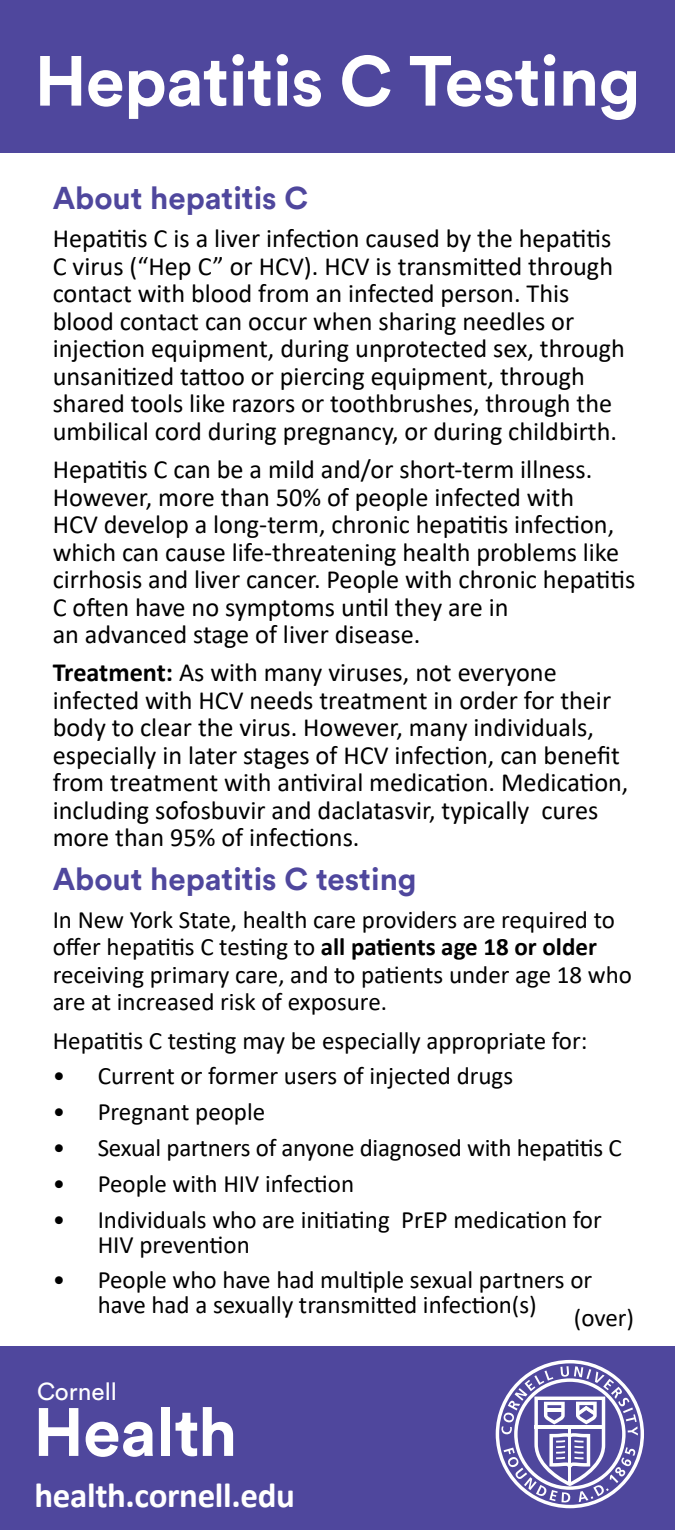
<style>
.page{position:relative;width:675px;height:1530px;background:#fff}
.page>*{position:absolute;margin:0;border:0;box-sizing:border-box;transform-origin:0 0}
.t1{font:700 70px "Circular Std";letter-spacing:-.01em;color:#fff}
.t2{font:700 67.5px "Circular Std";letter-spacing:-.005em;color:#fff}
.t3{font:700 35px "Calibri";letter-spacing:-.01em;color:#fff}
.t4{font:700 31.25px "Circular Std";color:#4f479d}
.t5{font:26.25px/27.5px "Calibri";color:#000}
.t6{font:25px/27.5px "Calibri";color:#000}
.t7{font:700 24.5px "Circular Std";color:#fff}
.t8{font:24.5px "Circular Std";color:#fff}
.s1{font-weight:700}
</style>
<div class="page">
<div style="left:0;top:0;width:675px;height:153px;background:#4f479d"></div>
<div style="left:0;top:1347px;width:675px;height:183px;background:#4f479d"></div>
<svg style="left:496px;top:1360px;width:148px;height:149px"></svg>
<h1 class="t1" style="left:35px;top:36px;width:607px">Hepatitis C Testing</h1>
<h2 class="t4" style="left:53px;top:178px;width:257px">About hepatitis C</h2>
<p class="t5" style="left:53px;top:224px;width:574px">Hepatitis C is a liver infection caused by the hepatitis C virus (“Hep C” or HCV). HCV is transmitted through contact with blood from an infected person. This blood contact can occur when sharing needles or injection equipment, during unprotected sex, through unsanitized tattoo or piercing equipment, through shared tools like razors or toothbrushes, through the umbilical cord during pregnancy, or during childbirth.</p>
<p class="t5" style="left:53px;top:455px;width:584px">Hepatitis C can be a mild and/or short-term illness.<br>However, more than 50% of people infected with<br>HCV develop a long-term, chronic hepatitis infection, which can cause life-threatening health problems like cirrhosis and liver cancer. People with chronic hepatitis C often have no symptoms until they are in<br>an advanced stage of liver disease.</p>
<p class="t5" style="left:53px;top:658px;width:577px"><span class="s1">Treatment:</span> As with many viruses, not everyone infected with HCV needs treatment in order for their body to clear the virus. However, many individuals, especially in later stages of HCV infection, can benefit from treatment with antiviral medication. Medication, including sofosbuvir and daclatasvir, typically cures more than 95% of infections.</p>
<h2 class="t4" style="left:53px;top:858px;width:365px">About hepatitis C testing</h2>
<p class="t6" style="left:53px;top:905px;width:581px">In New York State, health care providers are required to offer hepatitis C testing to <span class="s1">all patients age 18 or older </span>receiving primary care, and to patients under age 18 who are at increased risk of exposure.</p>
<p class="t6" style="left:53px;top:1026px;width:536px">Hepatitis C testing may be especially appropriate for:</p>
<p class="t6" style="left:53px;top:1062px;width:462px">• Current or former users of injected drugs</p>
<p class="t6" style="left:53px;top:1098px;width:214px">• Pregnant people</p>
<p class="t6" style="left:53px;top:1133px;width:571px">• Sexual partners of anyone diagnosed with hepatitis C</p>
<p class="t6" style="left:53px;top:1169px;width:303px">• People with HIV infection</p>
<p class="t6" style="left:98px;top:1206px;width:506px;line-height:25px;text-indent:-45px">• Individuals who are initiating PrEP medication for<br>HIV prevention</p>
<p class="t6" style="left:53px;top:1267px;width:541px;line-height:25px;text-align:center">• People who have had multiple sexual partners or have had a sexually transmitted infection(s)</p>
<p class="t6" style="left:574px;top:1303px;width:62px">(over)</p>
<p class="t7" style="left:37px;top:1370px;width:85px">Cornell</p>
<p class="t8" style="left:37px;top:1376px;width:81px">Cornell</p>
<p class="t2" style="left:33px;top:1389px;width:206px">Health</p>
<p class="t3" style="left:34px;top:1471px;width:262px">health.cornell.edu</p>
</div>
